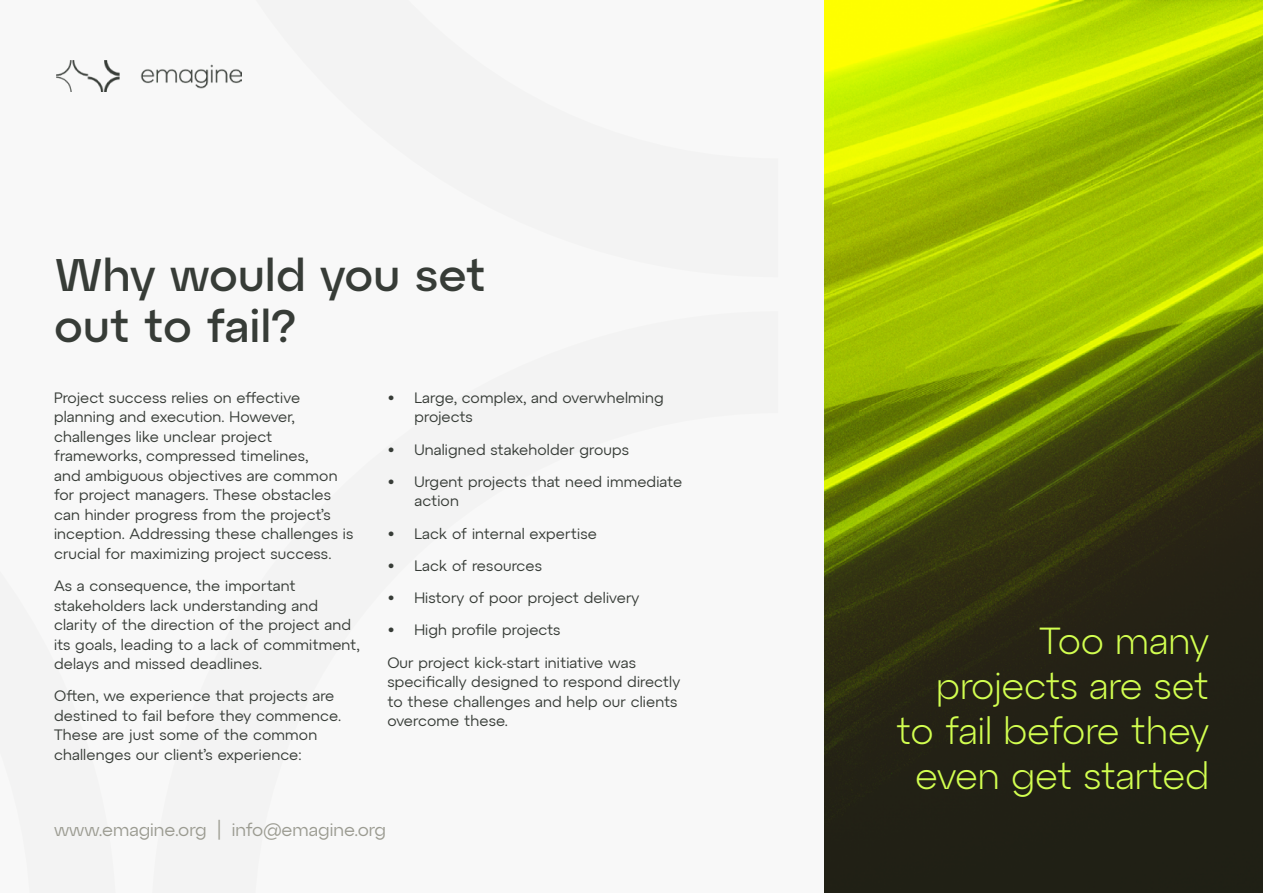
<style>
.page{position:relative;width:1263px;height:893px;background:#f8f8f8}
.page>*{position:absolute;margin:0;border:0;box-sizing:border-box;transform-origin:0 0}
.t1{font:500 46.5px/51px "Atyp Display";letter-spacing:.005em;color:#373c37}
.t2{font:300 37.5px/45px "Atyp Display";letter-spacing:-.015em;color:#d2ff50;text-align:right}
.t3{font:18px "Atyp Display";color:#9b9b91}
.t4{font:15px/19.5px "Atyp Text";letter-spacing:.01em;color:#373c37}
</style>
<div class="page">
<img style="left:825px;top:0;width:438px;height:893px">
<img style="left:56px;top:60px;width:186px;height:32px">
<h1 class="t1" style="left:54px;top:247px;width:433px">Why would you set out to fail?</h1>
<p class="t4" style="left:54px;top:387px;width:301px">Project success relies on effective planning and execution. However, challenges like unclear project frameworks, compressed timelines,<br>and ambiguous objectives are common for project managers. These obstacles can hinder progress from the project’s inception. Addressing these challenges is crucial for maximizing project success.</p>
<p class="t4" style="left:54px;top:575px;width:307px">As a consequence, the important stakeholders lack understanding and clarity of the direction of the project and its goals, leading to a lack of commitment, delays and missed deadlines.</p>
<p class="t4" style="left:54px;top:686px;width:289px">Often, we experience that projects are destined to fail before they commence.<br>These are just some of the common challenges our client’s experience:</p>
<p class="t4" style="left:414px;top:387px;width:251px;text-indent:-27px">• Large, complex, and overwhelming projects</p>
<p class="t4" style="left:387px;top:439px;width:243px">• Unaligned stakeholder groups</p>
<p class="t4" style="left:414px;top:471px;width:269px;text-indent:-27px">• Urgent projects that need immediate action</p>
<p class="t4" style="left:387px;top:523px;width:211px">• Lack of internal expertise</p>
<p class="t4" style="left:387px;top:555px;width:156px">• Lack of resources</p>
<p class="t4" style="left:387px;top:587px;width:253px">• History of poor project delivery</p>
<p class="t4" style="left:387px;top:613px;width:250px;line-height:32.2px">• High profile projects<br>Our project kick-start initiative was</p>
<p class="t4" style="left:387px;top:671px;width:294px">specifically designed to respond directly to these challenges and help our clients overcome these.</p>
<p class="t3" style="left:54px;top:815px;width:334px">www.emagine.org | info@emagine.org</p>
<h2 class="t2" style="left:896px;top:617px;width:314px">Too many projects are set to fail before they even get started</h2>
</div>
